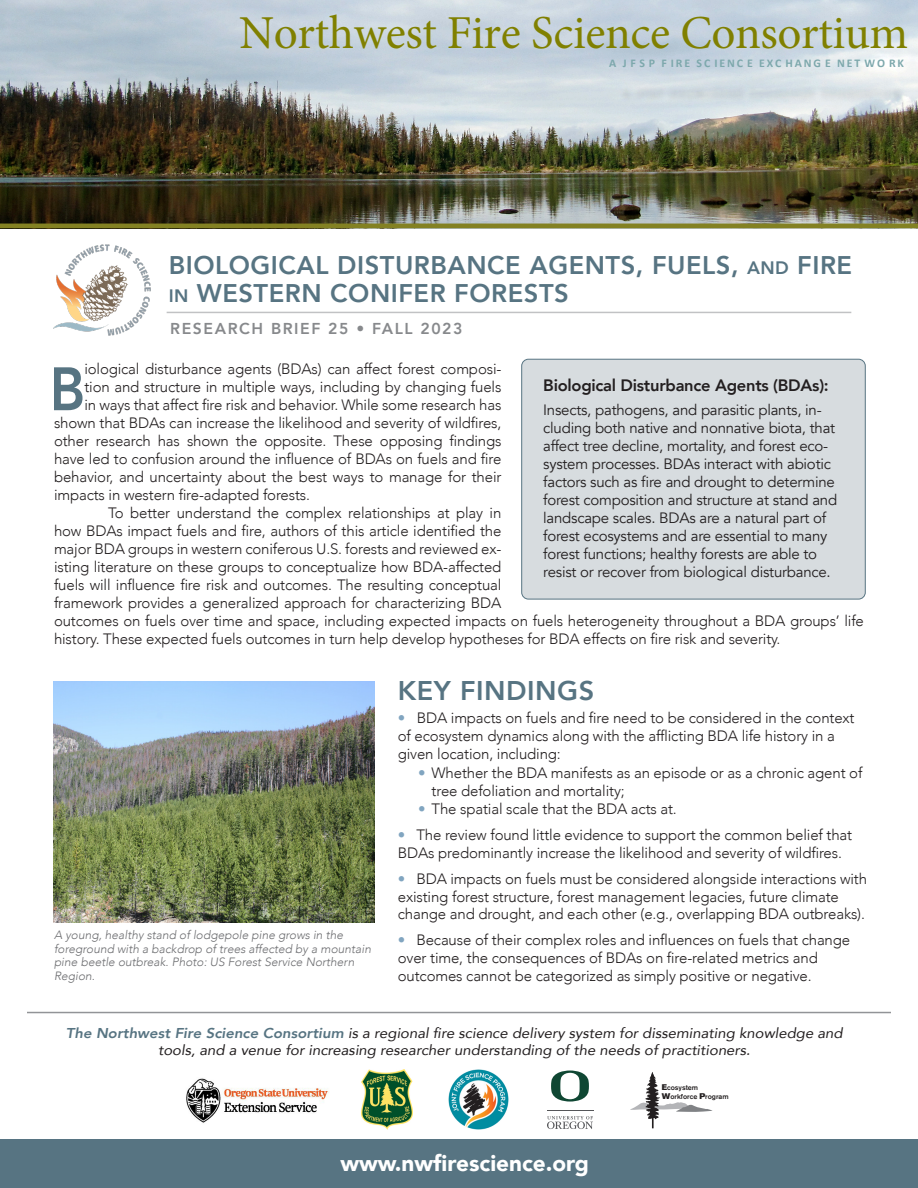
<style>
.page{position:relative;width:918px;height:1188px;background:#fff}
.page>*{position:absolute;margin:0;border:0;box-sizing:border-box;transform-origin:0 0}
.t1{font:800 60.6px "Avenir";color:#577482;scale:.9 1}
.t2{font:47.25px "Minion Pro";letter-spacing:-.01em;color:#808000}
.t3{font:800 27px "Avenir";letter-spacing:.02em;color:#577482}
.t4{font:800 25.5px/28.5px "Avenir";letter-spacing:.02em;color:#577482}
.t5{font:900 22.5px "Avenir";color:#fff}
.t6{font:800 16.5px "Avenir";letter-spacing:-.015em;color:#231f20}
.t7{font:800 15.75px "Avenir";letter-spacing:.1em;color:#87898c}
.t8{font:300 15px/17.9px "Avenir";letter-spacing:-.01em;color:#231f20}
.t9{font:15px/18px "Avenir";letter-spacing:-.015em;color:#231f20}
.t10{font:italic 14.25px/16.8px "Avenir";color:#231f20;text-align:center;scale:1.05 1}
.t11{font:italic 300 12px/13.5px "Avenir";color:#6c6d70}
.t12{font:700 11.85px "Calibri";letter-spacing:.16em;color:#7da8ac}
.t13{font:700 11.85px "Calibri";letter-spacing:.31em;color:#7da8ac}
.t14{font:500 7.05px/9.9px "Akzidenz Grotesk BQ";color:#231f20}
.s1{font-size:18px}
.s2{color:#81a5c0}
.s3{font-weight:800;color:#577482}
.s4{font-family:"Akzidenz Grotesk BQ Super";font-weight:400;font-size:8.25px}
</style>
<div class="page">
<img style="left:0;top:0;width:918px;height:228px">
<hr style="left:167px;top:312px;width:684px;height:1px;background:#c1c2c4">
<img style="left:53px;top:244px;width:98px;height:92px">
<hr style="left:27px;top:1012px;width:864px;height:1px;background:#929497">
<div style="left:0;top:1139px;width:918px;height:49px;background:#577482"></div>
<img style="left:53px;top:682px;width:322px;height:240px">
<svg style="left:630px;top:1072px;width:83px;height:56px"></svg>
<img style="left:448px;top:1070px;width:60px;height:60px">
<svg style="left:547px;top:1116px;width:46px;height:13px"></svg>
<svg style="left:551px;top:1071px;width:38px;height:31px"></svg>
<hr style="left:547px;top:1110px;width:46px;height:1px;background:#555659">
<img style="left:361px;top:1070px;width:52px;height:60px">
<img style="left:186px;top:1078px;width:143px;height:45px">
<div style="left:522px;top:359px;width:343px;height:240px;background:#d7dcdf;border-radius:7px"></div>
<div style="left:521px;top:359px;width:345px;height:240px;border:1px solid #577482;border-radius:7px"></div>
<p class="t2" style="left:239px;top:1px;width:670px">Northwest Fire Science Consortium</p>
<p class="t13" style="left:609px;top:56px;width:83px">A JFSP FIRE</p>
<p class="t12" style="left:697px;top:56px;width:209px">SC IENC E EXC HANG E NET WO RK</p>
<p class="t4" style="left:169px;top:251px;width:685px">BIOLOGICAL DISTURBANCE AGENTS, FUELS, <span class="s1">AND</span> FIRE<br><span class="s1">IN</span> WESTERN CONIFER FORESTS</p>
<p class="t7" style="left:170px;top:316px;width:294px">RESEARCH BRIEF 25 • FALL 2023</p>
<p class="t1" style="left:50px;top:342px;width:41px">B</p>
<p class="t8" style="left:84px;top:360px;width:419px">iological disturbance agents (BDAs) can affect forest composi-</p>
<p class="t6" style="left:543px;top:373px;width:287px">Biological Disturbance Agents (BDAs):</p>
<p class="t9" style="left:543px;top:401px;width:295px">Insects, pathogens, and parasitic plants, in&shy;cluding both native and nonnative biota, that affect tree decline, mortality, and forest eco&shy;system processes. BDAs interact with abiotic factors such as fire and drought to determine forest composition and structure at stand and landscape scales. BDAs are a natural part of forest ecosystems and are essential to many forest functions; healthy forests are able to resist or recover from biological disturbance.</p>
<p class="t8" style="left:84px;top:378px;width:419px">tion and structure in multiple ways, including by changing fuels</p>
<p class="t8" style="left:84px;top:396px;width:419px">in ways that affect fire risk and behavior. While some research has</p>
<p class="t8" style="left:54px;top:414px;width:449px">shown that BDAs can increase the likelihood and severity of wildfires,</p>
<p class="t8" style="left:54px;top:432px;width:449px">other research has shown the opposite. These opposing findings</p>
<p class="t8" style="left:54px;top:450px;width:449px">have led to confusion around the influence of BDAs on fuels and fire</p>
<p class="t8" style="left:54px;top:468px;width:449px">behavior, and uncertainty about the best ways to manage for their</p>
<p class="t8" style="left:54px;top:486px;width:258px">impacts in western fire-adapted forests.</p>
<p class="t8" style="left:54px;top:504px;width:812px;text-indent:54px">To better understand the complex relationships at play in<br>how BDAs impact fuels and fire, authors of this article identified the<br>major BDA groups in western coniferous U.S. forests and reviewed ex-<br>isting literature on these groups to conceptualize how BDA-affected<br>fuels will influence fire risk and outcomes. The resulting conceptual<br>framework provides a generalized approach for characterizing BDA<br>outcomes on fuels over time and space, including expected impacts on fuels heterogeneity throughout a BDA groups’ life history. These expected fuels outcomes in turn help develop hypotheses for BDA effects on fire risk and severity.</p>
<p class="t11" style="left:54px;top:928px;width:319px">A young, healthy stand of lodgepole pine grows in the foreground with a backdrop of trees affected by a mountain pine beetle outbreak. Photo: US Forest Service Northern Region.</p>
<p class="t3" style="left:398px;top:669px;width:198px">KEY FINDINGS</p>
<p class="t8" style="left:398px;top:709px;width:458px"><span class="s2">•</span> BDA impacts on fuels and fire need to be considered in the context of ecosystem dynamics along with the afflicting BDA life history in a given location, including:</p>
<p class="t8" style="left:432px;top:764px;width:432px;text-indent:-14px"><span class="s2">•</span> Whether the BDA manifests as an episode or as a chronic agent of tree defoliation and mortality;</p>
<p class="t8" style="left:418px;top:800px;width:260px"><span class="s2">•</span> The spatial scale that the BDA acts at.</p>
<p class="t8" style="left:398px;top:826px;width:456px"><span class="s2">•</span> The review found little evidence to support the common belief that<br>BDAs predominantly increase the likelihood and severity of wildfires.</p>
<p class="t8" style="left:398px;top:870px;width:471px"><span class="s2">•</span> BDA impacts on fuels must be considered alongside interactions with existing forest structure, forest management legacies, future climate change and drought, and each other (e.g., overlapping BDA outbreaks).</p>
<p class="t8" style="left:398px;top:931px;width:454px"><span class="s2">•</span> Because of their complex roles and influences on fuels that change over time, the consequences of BDAs on fire-related metrics and outcomes cannot be categorized as simply positive or negative.</p>
<p class="t10" style="left:66px;top:1025px;width:741px"><span class="s3">The Northwest Fire Science Consortium</span> is a regional fire science delivery system for disseminating knowledge and tools, and a venue for increasing researcher understanding of the needs of practitioners.</p>
<p class="t5" style="left:340px;top:1144px;width:250px">www.nwfirescience.org</p>
<p class="t14" style="left:662px;top:1082px;width:68px"><span class="s4">E</span>cosystem<br><span class="s4">W</span>orkforce <span class="s4">P</span>rogram</p>
</div>
